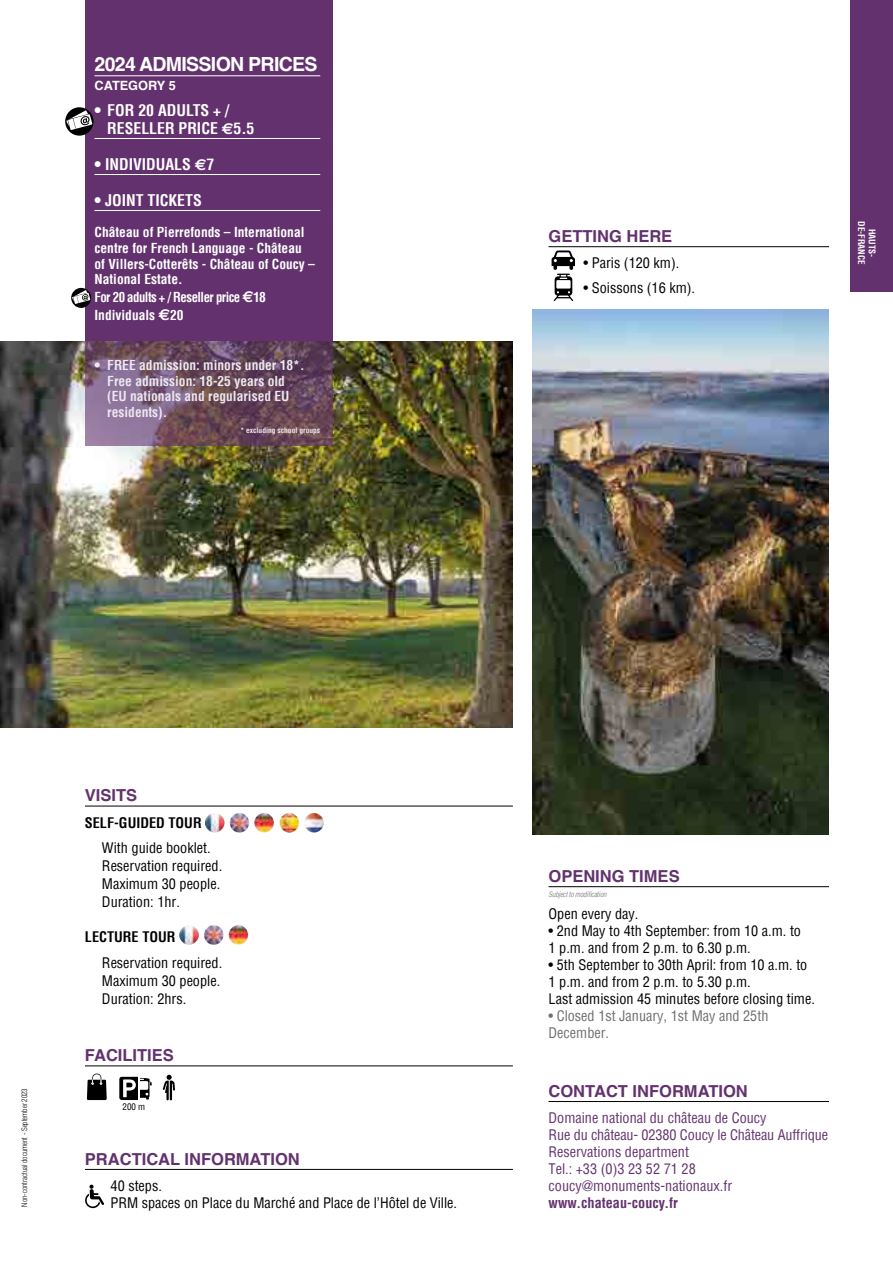
<style>
.page{position:relative;width:893px;height:1263px;background:#fff}
.page>*{position:absolute;margin:0;border:0;box-sizing:border-box;transform-origin:0 0}
.t1{font:700 19.5px "Helvetica";letter-spacing:-.035em;color:#fff}
.t2{font:700 16.5px "Helvetica";color:#63326e}
.t3{font:700 condensed 15.75px/18px "Helvetica";color:#fff}
.t4{font:condensed 14.25px/18px "Helvetica";color:#000}
.t5{font:condensed 14.25px/17.1px "Helvetica";color:#63326e}
.t6{font:condensed 14.25px/17.1px "Helvetica";color:#706f6f}
.t7{font:700 condensed 14.25px "Helvetica";color:#000}
.t8{font:700 condensed 14.25px "Helvetica";color:#63326e}
.t9{font:700 condensed 13.5px/15.8px "Helvetica";color:#fff}
.t10{font:700 condensed 13.5px/15.8px "Helvetica";color:#ede7f0}
.t11{font:700 condensed 13.5px/18px "Helvetica";letter-spacing:-.04em;color:#fff;scale:.95 1}
.t12{font:700 12.75px "Helvetica";color:#fff}
.t13{font:700 condensed 9px/10.8px "Helvetica";color:#fff;text-align:center}
.t14{font:condensed 9px "Helvetica";color:#000}
.t15{font:300 condensed 7.5px "Helvetica";color:#000}
.t16{font:700 condensed 7.5px "Helvetica";color:#ede7f0}
.t17{font:italic 300 condensed 7.5px "Helvetica LT";letter-spacing:-.015em;color:#706f6f}
.s1{font-family:"Euro Sans Std";font-stretch:normal}
.s2{font-family:"Euro Sans Std";font-stretch:normal;font-size:15.75px}
</style>
<div class="page">
<div style="left:85px;top:0;width:247px;height:418px;background:#63326e"></div>
<img style="left:0;top:341px;width:512px;height:387px">
<img style="left:532px;top:310px;width:297px;height:524px">
<hr style="left:549px;top:246px;width:280px;height:1px;background:#000">
<hr style="left:549px;top:886px;width:280px;height:1px;background:#000">
<hr style="left:549px;top:1101px;width:280px;height:1px;background:#000">
<svg style="left:85px;top:75px;width:247px;height:370px"></svg>
<hr style="left:95px;top:75px;width:225px;height:1px;background:#fff">
<hr style="left:95px;top:138px;width:225px;height:1px;background:#fff">
<hr style="left:95px;top:174px;width:225px;height:1px;background:#fff">
<hr style="left:95px;top:210px;width:225px;height:1px;background:#fff">
<svg style="left:65px;top:107px;width:29px;height:29px"></svg>
<svg style="left:66px;top:110px;width:26px;height:20px"></svg>
<svg style="left:163px;top:1075px;width:12px;height:25px"></svg>
<svg style="left:87px;top:1073px;width:20px;height:27px"></svg>
<svg style="left:119px;top:1077px;width:33px;height:23px"></svg>
<hr style="left:138px;top:1076px;width:2px;height:25px;background:#fff">
<hr style="left:85px;top:806px;width:428px;height:1px;background:#000">
<hr style="left:85px;top:1066px;width:428px;height:1px;background:#000">
<hr style="left:85px;top:1169px;width:428px;height:1px;background:#000">
<svg style="left:85px;top:1184px;width:19px;height:24px"></svg>
<div style="left:850px;top:0;width:43px;height:291px;background:#63326e"></div>
<img style="left:205px;top:813px;width:20px;height:19px;border-radius:10px">
<img style="left:230px;top:813px;width:19px;height:19px;border-radius:10px">
<img style="left:254px;top:813px;width:20px;height:19px;border-radius:10px">
<img style="left:280px;top:813px;width:19px;height:19px;border-radius:10px">
<img style="left:304px;top:813px;width:20px;height:19px;border-radius:10px">
<img style="left:179px;top:925px;width:20px;height:20px;border-radius:10px">
<img style="left:204px;top:925px;width:19px;height:20px;border-radius:10px">
<img style="left:229px;top:925px;width:19px;height:20px;border-radius:10px">
<svg style="left:71px;top:288px;width:20px;height:20px"></svg>
<svg style="left:72px;top:290px;width:18px;height:14px"></svg>
<svg style="left:552px;top:250px;width:23px;height:51px"></svg>
<h1 class="t1" style="left:95px;top:52px;width:224px">2024 ADMISSION PRICES</h1>
<p class="t12" style="left:95px;top:78px;width:83px">CATEGORY 5</p>
<p class="t3" style="left:107px;top:101px;width:149px;text-indent:-13px">• FOR 20 ADULTS + /<br>RESELLER PRICE <span class="s1">€</span>5.5</p>
<p class="t3" style="left:95px;top:155px;width:121px">• INDIVIDUALS <span class="s1">€</span>7</p>
<p class="t3" style="left:95px;top:191px;width:109px">• JOINT TICKETS</p>
<p class="t9" style="left:95px;top:224px;width:222px">Château of Pierrefonds – International centre for French Language - Château of Villers-Cotterêts - Château of Coucy – National Estate.</p>
<p class="t11" style="left:95px;top:288px;width:182px">For 20 adults + / Reseller price <span class="s2">€</span>18<br>Individuals <span class="s2">€</span>20</p>
<p class="t10" style="left:107px;top:357px;width:199px;text-indent:-13px">• FREE admission: minors under 18*.<br>Free admission: 18-25 years old (EU nationals and regularised EU residents).</p>
<p class="t16" style="left:240px;top:425px;width:81px">* excluding school groups</p>
<p class="t2" style="left:549px;top:226px;width:125px">GETTING HERE</p>
<p class="t4" style="left:584px;top:254px;width:97px">• Paris (120 km).</p>
<p class="t4" style="left:584px;top:278px;width:113px">• Soissons (16 km).</p>
<p class="t13" style="left:878px;top:221px;width:45px;rotate:90deg">HAUTS-<br>DE-FRANCE</p>
<p class="t15" style="left:20px;top:1206px;width:120px;rotate:-90deg">Non-contractual document - September 2023</p>
<p class="t2" style="left:85px;top:785px;width:54px">VISITS</p>
<p class="t7" style="left:85px;top:813px;width:118px">SELF-GUIDED TOUR</p>
<p class="t4" style="left:102px;top:839px;width:122px">With guide booklet.<br>Reservation required.<br>Maximum 30 people.<br>Duration: 1hr.</p>
<p class="t7" style="left:85px;top:928px;width:92px">LECTURE TOUR</p>
<p class="t4" style="left:102px;top:953px;width:122px">Reservation required.<br>Maximum 30 people.<br>Duration: 2hrs.</p>
<p class="t2" style="left:85px;top:1045px;width:90px">FACILITIES</p>
<p class="t14" style="left:123px;top:1101px;width:24px">200 m</p>
<p class="t2" style="left:85px;top:1149px;width:216px">PRACTICAL INFORMATION</p>
<p class="t4" style="left:111px;top:1177px;width:348px;line-height:17.1px">40 steps.<br>PRM spaces on Place du Marché and Place de l’Hôtel de Ville.</p>
<p class="t2" style="left:549px;top:866px;width:133px">OPENING TIMES</p>
<p class="t17" style="left:549px;top:890px;width:60px">Subject to modification</p>
<p class="t4" style="left:549px;top:904px;width:91px">Open every day.</p>
<p class="t4" style="left:549px;top:922px;width:254px;line-height:17.1px">• 2nd May to 4th September: from 10 a.m. to<br>1 p.m. and from 2 p.m. to 6.30 p.m.</p>
<p class="t4" style="left:549px;top:956px;width:268px;line-height:17.1px">• 5th September to 30th April: from 10 a.m. to<br>1 p.m. and from 2 p.m. to 5.30 p.m.<br>Last admission 45 minutes before closing time.</p>
<p class="t6" style="left:549px;top:1007px;width:221px">• Closed 1st January, 1st May and 25th<br>December.</p>
<p class="t2" style="left:549px;top:1081px;width:201px">CONTACT INFORMATION</p>
<p class="t5" style="left:549px;top:1109px;width:281px">Domaine national du château de Coucy<br>Rue du château- 02380 Coucy le Château Auffrique Reservations department<br>Tel.: +33 (0)3 23 52 71 28 coucy@monuments-nationaux.fr</p>
<p class="t8" style="left:549px;top:1194px;width:131px">www.chateau-coucy.fr</p>
</div>
